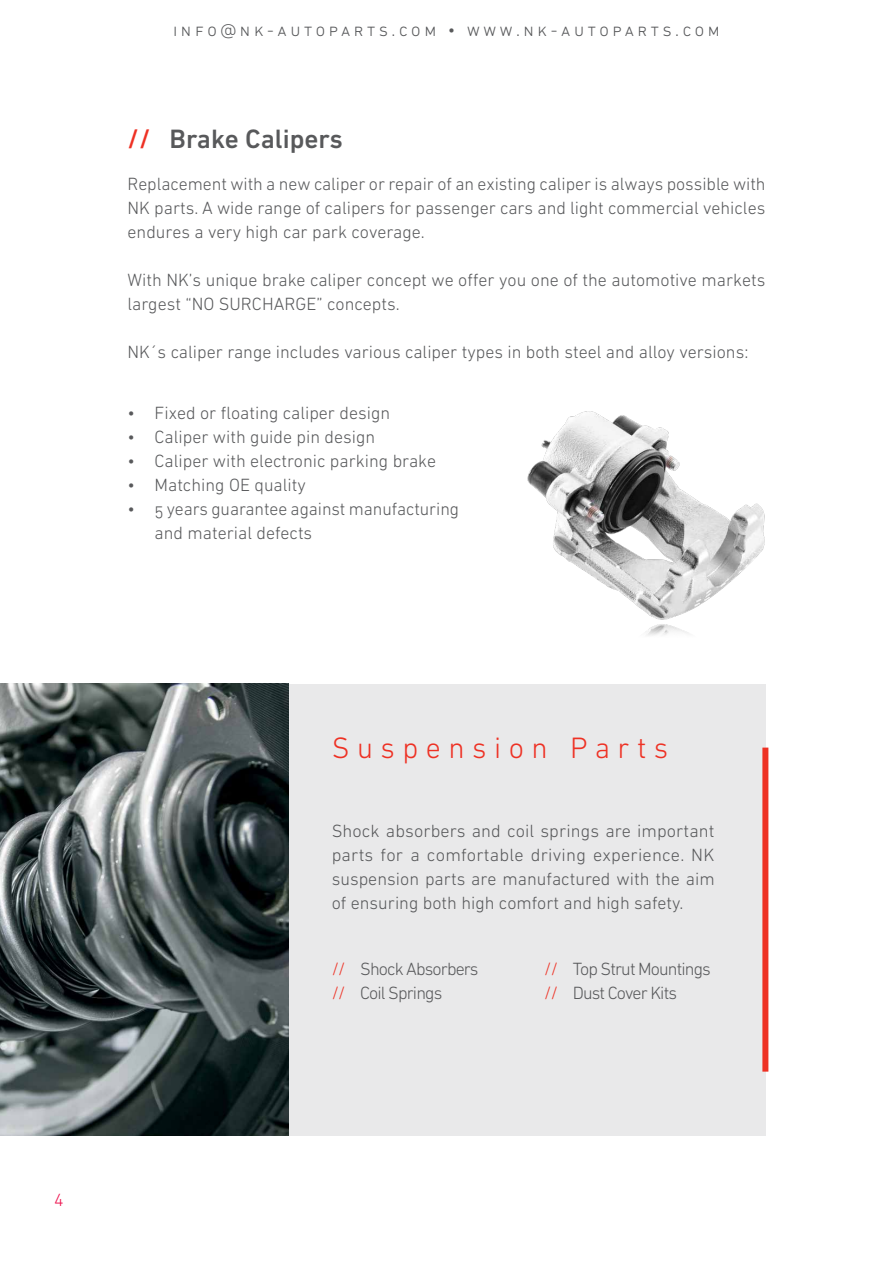
<style>
.page{position:relative;width:893px;height:1263px;background:#fff}
.page>*{position:absolute;margin:0;border:0;box-sizing:border-box;transform-origin:0 0}
.t1{font:300 30px "DIN Next LT Pro";letter-spacing:.25em;color:#ee3124}
.t2{font:500 27px "DIN Next LT Pro";color:#58595b}
.t3{font:300 18px/24px "DIN Next LT Pro";color:#58595b;text-align:justify}
.t4{font:300 18px/24px "DIN Next LT Pro";letter-spacing:-.05em;color:#58595b}
.t5{font:300 18px "DIN Next LT Pro";letter-spacing:.2em;color:#58595b}
.t6{font:300 18px "DIN Next LT Pro";color:#ed1651}
.s1{color:#ee3124}
</style>
<div class="page">
<div style="left:232px;top:684px;width:533px;height:451px;background:#e9e9ea"></div>
<img style="left:0;top:684px;width:288px;height:451px">
<img style="left:527px;top:411px;width:238px;height:225px">
<div style="left:762px;top:747px;width:6px;height:324px;background:#ee3124"></div>
<p class="t5" style="left:173px;top:20px;width:548px">info@nk-autoparts.com • www.nk-autoparts.com</p>
<h2 class="t2" style="left:128px;top:123px;width:217px"><span class="s1">//</span> Brake Calipers</h2>
<p class="t3" style="left:128px;top:171px;width:639px">Replacement with a new caliper or repair of an existing caliper is always possible with NK parts. A wide range of calipers for passenger cars and light commercial vehicles endures a very high car park coverage.</p>
<p class="t3" style="left:128px;top:267px;width:639px">With NK’s unique brake caliper concept we offer you one of the automotive markets largest “NO SURCHARGE” concepts.</p>
<p class="t3" style="left:128px;top:339px;width:622px">NK´s caliper range includes various caliper types in both steel and alloy versions:</p>
<p class="t3" style="left:128px;top:400px;width:264px">• Fixed or floating caliper design</p>
<p class="t3" style="left:128px;top:424px;width:249px">• Caliper with guide pin design</p>
<p class="t3" style="left:128px;top:448px;width:310px">• Caliper with electronic parking brake</p>
<p class="t3" style="left:128px;top:472px;width:180px">• Matching OE quality</p>
<p class="t3" style="left:155px;top:496px;width:306px;text-indent:-27px">• 5 years guarantee against manufacturing and material defects</p>
<p class="t6" style="left:54px;top:1189px;width:11px">4</p>
<h1 class="t1" style="left:332px;top:731px;width:338px">Suspension Parts</h1>
<p class="t3" style="left:332px;top:818px;width:384px">Shock absorbers and coil springs are important parts for a comfortable driving experience. NK suspension parts are manufactured with the aim of ensuring both high comfort and high safety.</p>
<p class="t4" style="left:332px;top:956px;width:148px"><span class="s1">//</span> Shock Absorbers <span class="s1">//</span> Coil Springs</p>
<p class="t4" style="left:544px;top:956px;width:168px"><span class="s1">//</span> Top Strut Mountings <span class="s1">//</span> Dust Cover Kits</p>
</div>
